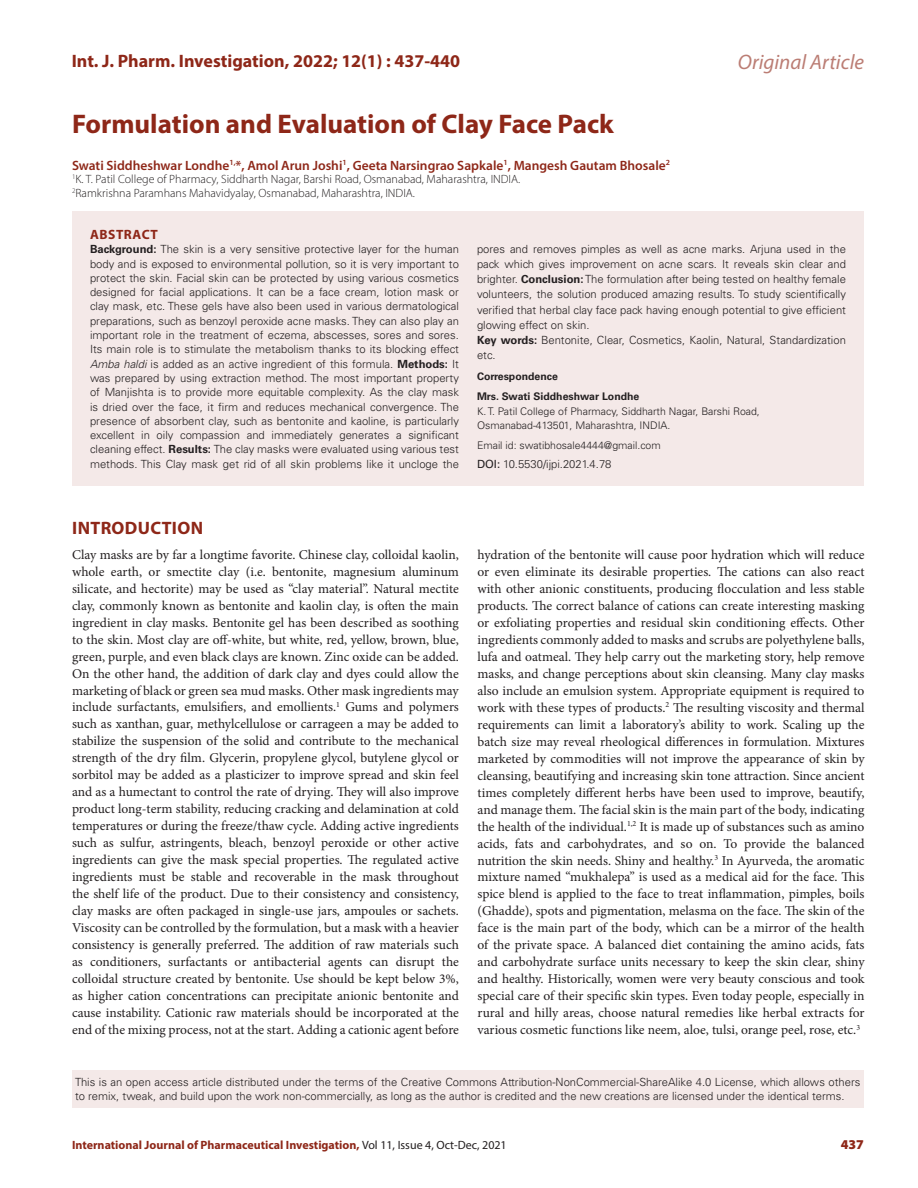
<style>
.page{position:relative;width:918px;height:1188px;background:#fff}
.page>*{position:absolute;margin:0;border:0;box-sizing:border-box;transform-origin:0 0}
.CT{font:700 27px "Myriad Pro";color:#8e2718}
.t1{font:italic 21px "Myriad Pro";color:#bb7d74}
._1_HD{font:700 18px "Myriad Pro";color:#8e2718}
._1_HD-2{font:700 18px "Myriad Pro";letter-spacing:.02em;color:#8e2718}
.TXT{font:13.5px/17px "Minion Pro";color:#231f20;text-align:justify}
.CA{font:600 13.5px "Myriad Pro";color:#8e2718}
.ABS_HD{font:700 13.5px "Myriad Pro";letter-spacing:.04em;color:#8e2718}
.RRH{font:900 13.5px "Myriad Pro";color:#8e2718}
.CA_Aff{font:300 12px "Myriad Pro";color:#231f20}
.RRH-2{font:700 12px "Myriad Pro";color:#8e2718}
.ABS_TXT{font:300 11.25px/14.2px "Univers LT Std";color:#231f20;text-align:justify}
.ABS_AU_ADD{font:300 11.25px "Univers LT Std";color:#231f20}
.ABS_ADD{font:300 10.5px/14.4px "Univers LT Std";color:#231f20}
.ABS_ADD-2{font:700 10.5px "Univers LT Std";color:#231f20}
.s1{font-weight:700}
.s2{font-style:italic}
.s3{font-weight:400}
.s4{font-weight:400;color:#231f20}
</style>
<div class="page">
<div style="left:72px;top:211px;width:792px;height:275px;background:#f4e9e8"></div>
<div style="left:72px;top:1070px;width:791px;height:38px;background:#f4e9e8"></div>
<h3 class="_1_HD" style="left:72px;top:49px;width:390px">Int. J. Pharm. Investigation, 2022; 12(1) : 437-440</h3>
<h2 class="t1" style="left:738px;top:49px;width:128px">Original Article</h2>
<p class="CT" style="left:72px;top:106px;width:543px">Formulation and Evaluation of Clay Face Pack</p>
<p class="CA" style="left:72px;top:157px;width:600px">Swati Siddheshwar Londhe<sup>1,</sup>*, Amol Arun Joshi<sup>1</sup>, Geeta Narsingrao Sapkale<sup>1</sup>, Mangesh Gautam Bhosale<sup>2</sup></p>
<p class="CA_Aff" style="left:72px;top:172px;width:450px"><sup>1</sup>K. T. Patil College of Pharmacy, Siddharth Nagar, Barshi Road, Osmanabad, Maharashtra, INDIA.</p>
<p class="CA_Aff" style="left:72px;top:186px;width:345px"><sup>2</sup>Ramkrishna Paramhans Mahavidyalay, Osmanabad, Maharashtra, INDIA.</p>
<p class="ABS_HD" style="left:90px;top:226px;width:69px">ABSTRACT</p>
<p class="ABS_TXT" style="left:90px;top:242px;width:371px"><span class="s1">Background:</span> The skin is a very sensitive protective layer for the human body and is exposed to environmental pollution, so it is very important to protect the skin. Facial skin can be protected by using various cosmetics designed for facial applications. It can be a face cream, lotion mask or clay mask, etc. These gels have also been used in various dermatological preparations, such as benzoyl peroxide acne masks. They can also play an important role in the treatment of eczema, abscesses, sores and sores.<br>Its main role is to stimulate the metabolism thanks to its blocking effect <span class="s2">Amba haldi</span> is added as an active ingredient of this formula. <span class="s1">Methods:</span> It was prepared by using extraction method. The most important property of Manjishta is to provide more equitable complexity. As the clay mask is dried over the face, it firm and reduces mechanical convergence. The presence of absorbent clay, such as bentonite and kaoline, is particularly excellent in oily compassion and immediately generates a significant cleaning effect. <span class="s1">Results:</span> The clay masks were evaluated using various test methods. This Clay mask get rid of all skin problems like it uncloge the</p>
<p class="ABS_TXT" style="left:477px;top:241px;width:371px;line-height:15.1px">pores and removes pimples as well as acne marks. Arjuna used in the pack which gives improvement on acne scars. It reveals skin clear and brighter. <span class="s1">Conclusion:</span> The formulation after being tested on healthy female volunteers, the solution produced amazing results. To study scientifically verified that herbal clay face pack having enough potential to give efficient glowing effect on skin.</p>
<p class="ABS_TXT" style="left:477px;top:332px;width:370px;line-height:15.1px"><span class="s1">Key words:</span> Bentonite, Clear, Cosmetics, Kaolin, Natural, Standardization etc.</p>
<p class="ABS_ADD-2" style="left:477px;top:370px;width:82px">Correspondence</p>
<p class="ABS_ADD-2" style="left:477px;top:390px;width:164px">Mrs. Swati Siddheshwar Londhe</p>
<p class="ABS_ADD" style="left:477px;top:404px;width:284px">K. T. Patil College of Pharmacy, Siddharth Nagar, Barshi Road,<br>Osmanabad-413501, Maharashtra, INDIA.</p>
<p class="ABS_ADD" style="left:477px;top:439px;width:185px">Email id: swatibhosale4444@gmail.com</p>
<p class="ABS_AU_ADD" style="left:477px;top:457px;width:136px"><span class="s3">DOI:</span> 10.5530/ijpi.2021.4.78</p>
<p class="_1_HD-2" style="left:72px;top:516px;width:132px">INTRODUCTION</p>
<p class="TXT" style="left:72px;top:546px;width:388px">Clay masks are by far a longtime favorite. Chinese clay, colloidal kaolin, whole earth, or smectite clay (i.e. bentonite, magnesium aluminum silicate, and hectorite) may be used as “clay material”. Natural mectite clay, commonly known as bentonite and kaolin clay, is often the main ingredient in clay masks. Bentonite gel has been described as soothing to the skin. Most clay are off-white, but white, red, yellow, brown, blue, green, purple, and even black clays are known. Zinc oxide can be added.<br>On the other hand, the addition of dark clay and dyes could allow the marketing of black or green sea mud masks. Other mask ingredients may include surfactants, emulsifiers, and emollients.<sup>1</sup> Gums and polymers such as xanthan, guar, methylcellulose or carrageen a may be added to stabilize the suspension of the solid and contribute to the mechanical strength of the dry film. Glycerin, propylene glycol, butylene glycol or sorbitol may be added as a plasticizer to improve spread and skin feel and as a humectant to control the rate of drying. They will also improve product long-term stability, reducing cracking and delamination at cold temperatures or during the freeze/thaw cycle. Adding active ingredients such as sulfur, astringents, bleach, benzoyl peroxide or other active ingredients can give the mask special properties. The regulated active ingredients must be stable and recoverable in the mask throughout the shelf life of the product. Due to their consistency and consistency, clay masks are often packaged in single-use jars, ampoules or sachets.<br>Viscosity can be controlled by the formulation, but a mask with a heavier consistency is generally preferred. The addition of raw materials such as conditioners, surfactants or antibacterial agents can disrupt the colloidal structure created by bentonite. Use should be kept below 3%, as higher cation concentrations can precipitate anionic bentonite and cause instability. Cationic raw materials should be incorporated at the end of the mixing process, not at the start. Adding a cationic agent before</p>
<p class="TXT" style="left:478px;top:546px;width:389px">hydration of the bentonite will cause poor hydration which will reduce or even eliminate its desirable properties. The cations can also react with other anionic constituents, producing flocculation and less stable products. The correct balance of cations can create interesting masking or exfoliating properties and residual skin conditioning effects. Other ingredients commonly added to masks and scrubs are polyethylene balls, lufa and oatmeal. They help carry out the marketing story, help remove masks, and change perceptions about skin cleansing. Many clay masks also include an emulsion system. Appropriate equipment is required to work with these types of products.<sup>2</sup> The resulting viscosity and thermal requirements can limit a laboratory’s ability to work. Scaling up the batch size may reveal rheological differences in formulation. Mixtures marketed by commodities will not improve the appearance of skin by cleansing, beautifying and increasing skin tone attraction. Since ancient times completely different herbs have been used to improve, beautify, and manage them. The facial skin is the main part of the body, indicating the health of the individual.<sup>1,2</sup> It is made up of substances such as amino acids, fats and carbohydrates, and so on. To provide the balanced nutrition the skin needs. Shiny and healthy.<sup>3</sup> In Ayurveda, the aromatic mixture named “mukhalepa” is used as a medical aid for the face. This spice blend is applied to the face to treat inflammation, pimples, boils (Ghadde), spots and pigmentation, melasma on the face. The skin of the face is the main part of the body, which can be a mirror of the health of the private space. A balanced diet containing the amino acids, fats and carbohydrate surface units necessary to keep the skin clear, shiny and healthy. Historically, women were very beauty conscious and took special care of their specific skin types. Even today people, especially in rural and hilly areas, choose natural remedies like herbal extracts for various cosmetic functions like neem, aloe, tulsi, orange peel, rose, etc.<sup>3</sup></p>
<p class="ABS_TXT" style="left:75px;top:1075px;width:787px">This is an open access article distributed under the terms of the Creative Commons Attribution-NonCommercial-ShareAlike 4.0 License, which allows others to remix, tweak, and build upon the work non-commercially, as long as the author is credited and the new creations are licensed under the identical terms.</p>
<p class="RRH-2" style="left:72px;top:1137px;width:436px">International Journal of Pharmaceutical Investigation, <span class="s4">Vol 11, Issue 4, Oct-Dec, 2021</span></p>
<p class="RRH" style="left:841px;top:1136px;width:25px">437</p>
</div>
